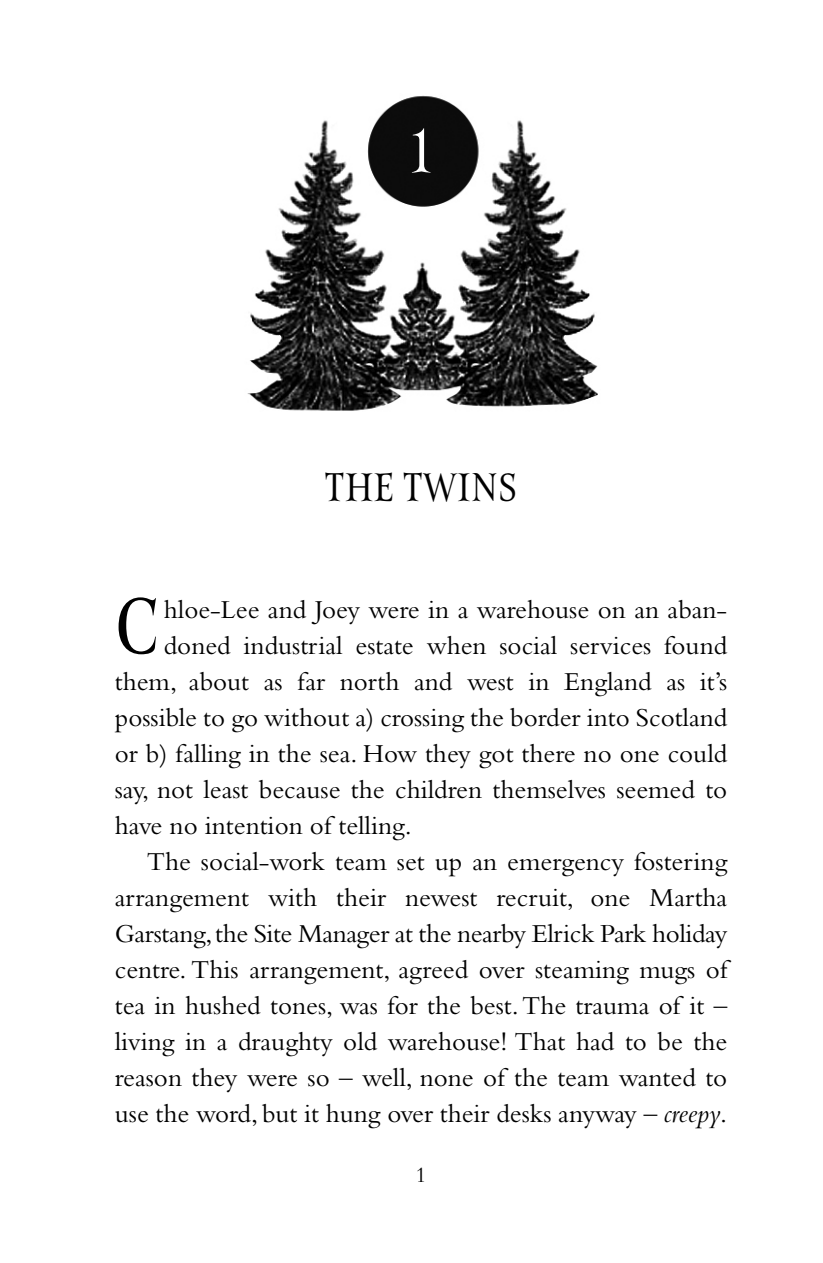
<style>
.page{position:relative;width:823px;height:1263px;background:#fff}
.page>*{position:absolute;margin:0;border:0;box-sizing:border-box;transform-origin:0 0}
.t1{font:81.45px "Belda Con Boo";color:#000}
.t2{font:63px "Belda Con Boo";color:#fff}
.t3{font:40.5px "Belda Con Boo";color:#000}
.t4{font:27px "Bembo";color:#000}
.t5{font:22.5px "Bembo";color:#000}
.s1{font-style:italic}
</style>
<div class="page">
<img style="left:247px;top:95px;width:351px;height:316px">
<h2 class="t2" style="left:410px;top:120px;width:23px">1</h2>
<h3 class="t3" style="left:325px;top:467px;width:194px">THE TWINS</h3>
<h1 class="t1" style="left:115px;top:586px;width:46px">C</h1>
<p class="t4" style="left:164px;top:600px;width:565px">hloe-Lee and Joey were in a warehouse on an aban-</p>
<p class="t4" style="left:164px;top:636px;width:565px">doned industrial estate when social services found</p>
<p class="t4" style="left:115px;top:672px;width:614px">them, about as far north and west in England as it’s</p>
<p class="t4" style="left:115px;top:708px;width:614px">possible to go without a) crossing the border into Scotland</p>
<p class="t4" style="left:115px;top:744px;width:614px">or b) falling in the sea. How they got there no one could</p>
<p class="t4" style="left:115px;top:780px;width:614px">say, not least because the children themselves seemed to</p>
<p class="t4" style="left:115px;top:816px;width:298px">have no intention of telling.</p>
<p class="t4" style="left:147px;top:852px;width:582px">The social-work team set up an emergency fostering</p>
<p class="t4" style="left:115px;top:888px;width:614px">arrangement with their newest recruit, one Martha</p>
<p class="t4" style="left:115px;top:924px;width:614px">Garstang, the Site Manager at the nearby Elrick Park holiday</p>
<p class="t4" style="left:115px;top:960px;width:614px">centre. This arrangement, agreed over steaming mugs of</p>
<p class="t4" style="left:115px;top:996px;width:614px">tea in hushed tones, was for the best. The trauma of it –</p>
<p class="t4" style="left:115px;top:1032px;width:614px">living in a draughty old warehouse! That had to be the</p>
<p class="t4" style="left:115px;top:1068px;width:614px">reason they were so – well, none of the team wanted to</p>
<p class="t4" style="left:115px;top:1104px;width:614px">use the word, but it hung over their desks anyway – <span class="s1">creepy</span>.</p>
<p class="t5" style="left:415px;top:1166px;width:13px">1</p>
</div>
